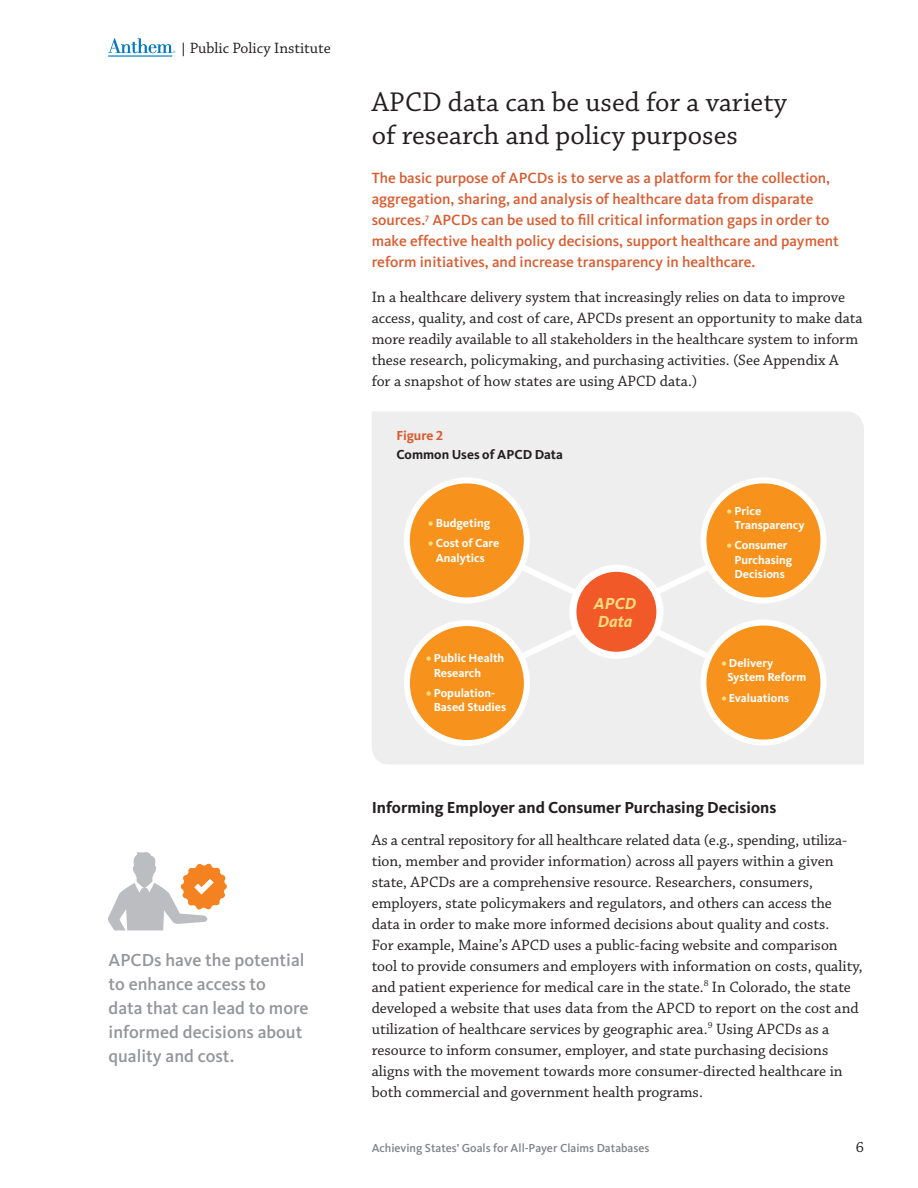
<style>
.page{position:relative;width:918px;height:1188px;background:#fff}
.page>*{position:absolute;margin:0;border:0;box-sizing:border-box;transform-origin:0 0}
.Head_1{font:28.5px/33px "Chaparral Pro";color:#231f20}
.Text{font:500 18px/24px "Kievit";color:#939598}
.t1{font:italic 700 16.65px/18.3px "Kievit";color:#ffde7f}
.Head___Level_2{font:700 16.5px "Kievit";color:#231f20}
.Text_paragraph_2{font:15.75px/21px "Chaparral Pro";color:#231f20}
.Text___paragraph_1{font:15.75px/21px "Chaparral Pro";color:#231f20}
.Text___intro{font:500 15.3px/21px "Kievit";color:#d95c30}
.Text-2{font:700 13.5px "Kievit";color:#231f20}
.Text-3{font:700 13.5px "Kievit";letter-spacing:-.005em;color:#d95c30}
.t2{font:700 12px/14.2px "Kievit";color:#fff}
.t3{font:500 12px "Kievit";color:#808285}
.s1{font-family:"Kievit Bold SC";font-weight:400}
.s2{color:#ffde7f}
</style>
<div class="page">
<svg style="left:108px;top:38px;width:67px;height:15px"></svg>
<hr style="left:108px;top:55px;width:64px;height:2px;background:#0079c2">
<svg style="left:183px;top:43px;width:1px;height:13px"></svg>
<div style="left:372px;top:412px;width:492px;height:353px;background:#eeeeef"></div>
<div style="left:459px;top:532px;width:312px;height:159px;background:#eeeeef"></div>
<svg style="left:404px;top:620px;width:126px;height:126px;background:#f6b56a"></svg>
<svg style="left:404px;top:477px;width:126px;height:126px;background:#f6b56a"></svg>
<svg style="left:700px;top:477px;width:126px;height:126px;background:#f6b66a"></svg>
<svg style="left:700px;top:620px;width:126px;height:126px;background:#f6b66a"></svg>
<svg style="left:569px;top:565px;width:95px;height:94px"></svg>
<svg style="left:108px;top:852px;width:119px;height:78px"></svg>
<p class="Text_paragraph_2" style="left:190px;top:38px;width:143px">Public Policy Institute</p>
<p class="Text" style="left:109px;top:948px;width:202px">APCDs have the potential to enhance access to<br>data that can lead to more informed decisions about quality and cost.</p>
<p class="Head_1" style="left:372px;top:87px;width:417px">APCD data can be used for a variety of research and policy purposes</p>
<p class="Text___intro" style="left:372px;top:168px;width:469px">The basic purpose of APCDs is to serve as a platform for the collection, aggregation, sharing, and analysis of healthcare data from disparate sources.<sup>7</sup> APCDs can be used to fill critical information gaps in order to make effective health policy decisions, support healthcare and payment reform initiatives, and increase transparency in healthcare.</p>
<p class="Text___paragraph_1" style="left:372px;top:287px;width:492px">In a healthcare delivery system that increasingly relies on data to improve access, quality, and cost of care, APCDs present an opportunity to make data more readily available to all stakeholders in the healthcare system to inform these research, policymaking, and purchasing activities. (See Appendix A<br>for a snapshot of how states are using APCD data.)</p>
<p class="Text-3" style="left:396px;top:427px;width:48px">Figure <span class="s1">2</span></p>
<p class="Text-2" style="left:396px;top:446px;width:168px">Common Uses of APCD Data</p>
<p class="t2" style="left:428px;top:516px;width:64px"><span class="s2">•</span> Budgeting</p>
<p class="t2" style="left:428px;top:536px;width:72px;text-align:center"><span class="s2">•</span> Cost of Care<br>Analytics</p>
<p class="t2" style="left:434px;top:651px;width:72px;text-indent:-8px"><span class="s2">•</span> Public Health<br>Research</p>
<p class="t2" style="left:434px;top:686px;width:74px;text-indent:-8px"><span class="s2">•</span> Population-<br>Based Studies</p>
<p class="t1" style="left:594px;top:594px;width:44px">APCD<br>Data</p>
<p class="t2" style="left:734px;top:504px;width:72px;text-indent:-8px"><span class="s2">•</span> Price<br>Transparency</p>
<p class="t2" style="left:734px;top:538px;width:59px;text-indent:-8px"><span class="s2">•</span> Consumer<br>Purchasing<br>Decisions</p>
<p class="t2" style="left:727px;top:656px;width:80px;text-indent:-6px"><span class="s2">•</span> Delivery<br>System Reform</p>
<p class="t2" style="left:721px;top:691px;width:69px"><span class="s2">•</span> Evaluations</p>
<p class="Head___Level_2" style="left:372px;top:798px;width:406px">Informing Employer and Consumer Purchasing Decisions</p>
<p class="Text_paragraph_2" style="left:372px;top:830px;width:493px">As a central repository for all healthcare related data (e.g., spending, utiliza&shy;tion, member and provider information) across all payers within a given state, APCDs are a comprehensive resource. Researchers, consumers, employers, state policymakers and regulators, and others can access the data in order to make more informed decisions about quality and costs.<br>For example, Maine’s APCD uses a public-facing website and comparison tool to provide consumers and employers with information on costs, quality, and patient experience for medical care in the state.<sup>8</sup> In Colorado, the state developed a website that uses data from the APCD to report on the cost and utilization of healthcare services by geographic area.<sup>9</sup> Using APCDs as a resource to inform consumer, employer, and state purchasing decisions aligns with the movement towards more consumer-directed healthcare in both commercial and government health programs.</p>
<p class="t3" style="left:372px;top:1141px;width:279px">Achieving States’ Goals for All-Payer Claims Databases</p>
<p class="Text_paragraph_2" style="left:856px;top:1137px;width:10px">6</p>
</div>
